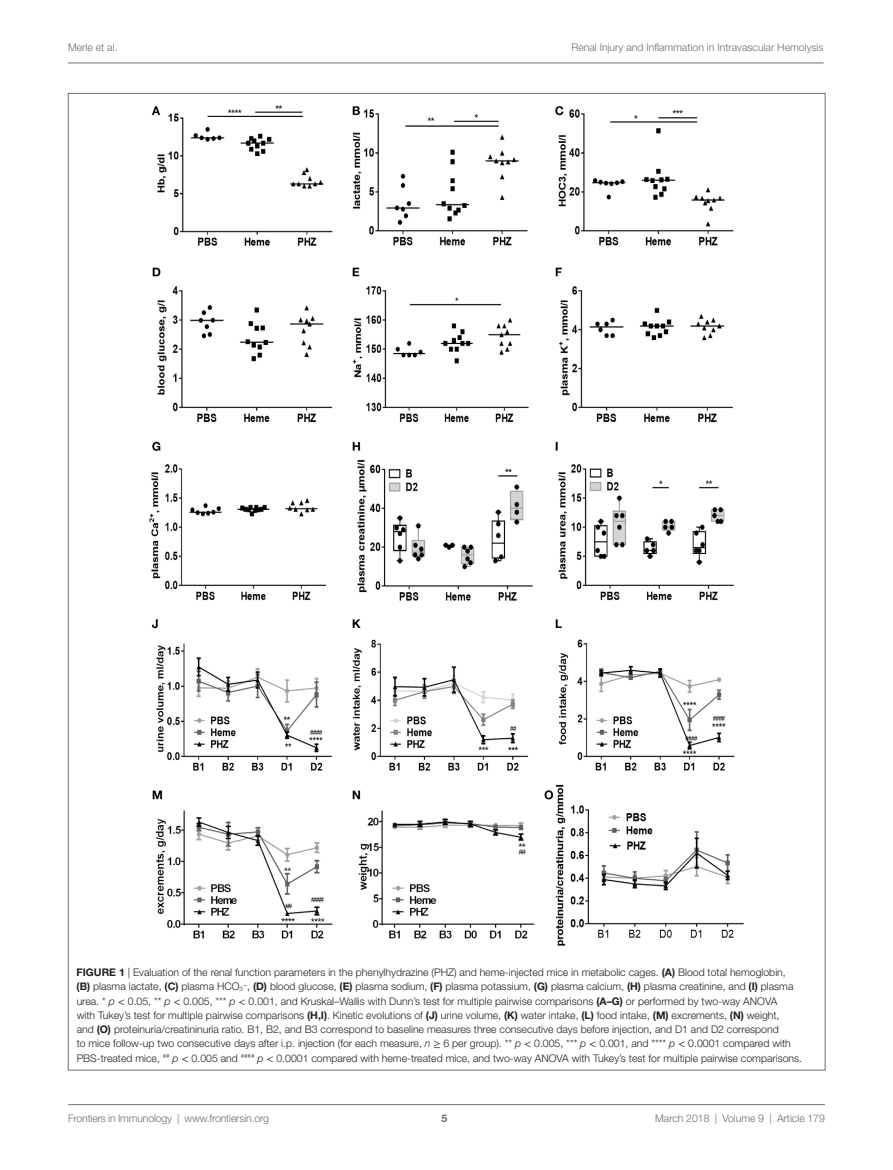
<style>
.page{position:relative;width:893px;height:1170px;background:#fff}
.page>*{position:absolute;margin:0;border:0;box-sizing:border-box;transform-origin:0 0}
.t1{font:300 10.5px/14.2px "Helvetica Neue LT Std";color:#231f20}
.t2{font:300 10.5px "Helvetica Neue LT Std";color:#6c6d70}
.t3{font:700 10.5px "Helvetica Neue LT Std";color:#6c6d70}
.s1{font-weight:700}
.s2{font-style:italic}
.s3{font-family:"STIX General";font-weight:400}
</style>
<div class="page">
<img style="left:149px;top:105px;width:595px;height:841px">
<hr style="left:68px;top:1104px;width:757px;height:1px;background:#6c6d70">
<hr style="left:68px;top:63px;width:756px;height:1px;background:#6c6d70">
<p class="t2" style="left:68px;top:41px;width:51px">Merle et al.</p>
<p class="t2" style="left:571px;top:41px;width:254px">Renal Injury and Inflammation in Intravascular Hemolysis</p>
<p class="t1" style="left:77px;top:964px;width:727px"><span class="s1">FIGURE 1</span> | Evaluation of the renal function parameters in the phenylhydrazine (PHZ) and heme-injected mice in metabolic cages. <span class="s1">(A)</span> Blood total hemoglobin,<br><span class="s1">(B)</span> plasma lactate, <span class="s1">(C)</span> plasma HCO<sub>3</sub><sup>−</sup>, <span class="s1">(D)</span> blood glucose, <span class="s1">(E)</span> plasma sodium, <span class="s1">(F)</span> plasma potassium, <span class="s1">(G)</span> plasma calcium, <span class="s1">(H)</span> plasma creatinine, and <span class="s1">(I)</span> plasma urea. * <span class="s2">p</span> <span class="s3">&lt;</span> 0.05, ** <span class="s2">p</span> <span class="s3">&lt;</span> 0.005, *** <span class="s2">p</span> <span class="s3">&lt;</span> 0.001, and Kruskal–Wallis with Dunn’s test for multiple pairwise comparisons <span class="s1">(A–G)</span> or performed by two-way ANOVA<br>with Tukey’s test for multiple pairwise comparisons <span class="s1">(H,I)</span>. Kinetic evolutions of <span class="s1">(J)</span> urine volume, <span class="s1">(K)</span> water intake, <span class="s1">(L)</span> food intake, <span class="s1">(M)</span> excrements, <span class="s1">(N)</span> weight,<br>and <span class="s1">(O)</span> proteinuria/creatininuria ratio. B1, B2, and B3 correspond to baseline measures three consecutive days before injection, and D1 and D2 correspond<br>to mice follow-up two consecutive days after i.p. injection (for each measure, <span class="s2">n</span> <span class="s3">≥</span> 6 per group). ** <span class="s2">p</span> <span class="s3">&lt;</span> 0.005, *** <span class="s2">p</span> <span class="s3">&lt;</span> 0.001, and **** <span class="s2">p</span> <span class="s3">&lt;</span> 0.0001 compared with PBS-treated mice, <sup>##</sup> <span class="s2">p</span> <span class="s3">&lt;</span> 0.005 and <sup>####</sup> <span class="s2">p</span> <span class="s3">&lt;</span> 0.0001 compared with heme-treated mice, and two-way ANOVA with Tukey’s test for multiple pairwise comparisons.</p>
<p class="t2" style="left:68px;top:1111px;width:203px">Frontiers in Immunology | www.frontiersin.org</p>
<p class="t2" style="left:655px;top:1111px;width:171px">March 2018 | Volume 9 | Article 179</p>
<p class="t3" style="left:441px;top:1111px;width:7px">5</p>
</div>
